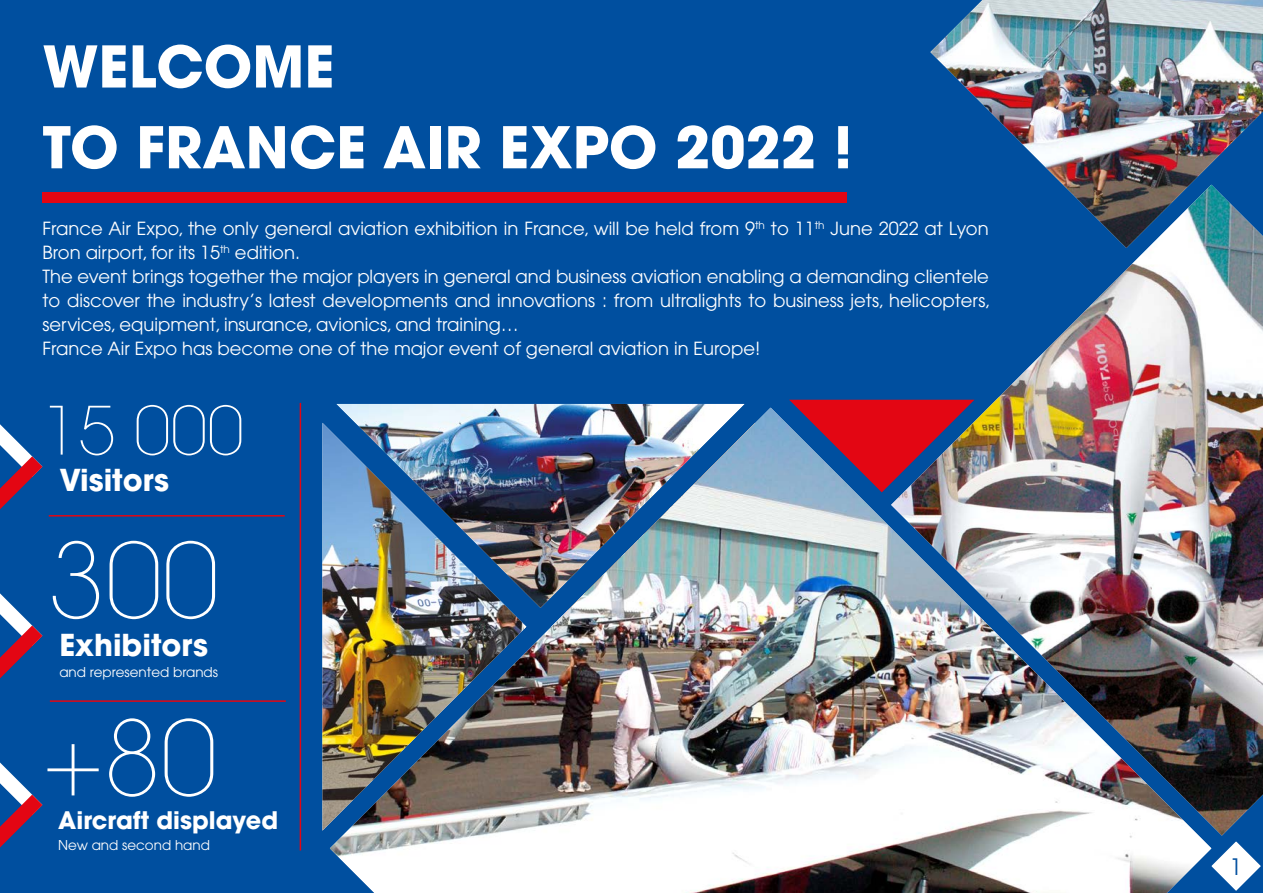
<style>
.page{position:relative;width:1263px;height:893px;background:#004f9f}
.page>*{position:absolute;margin:0;border:0;box-sizing:border-box;transform-origin:0 0}
.t1{font:200 102.3px "Avant Garde";color:#fff}
.t2{font:200 66px "Avant Garde";color:#fff}
.t3{font:700 57px/80.7px "Avant Garde";color:#fff}
.t4{font:700 30px "Avant Garde";color:#fff}
.t5{font:700 24px "Avant Garde";color:#fff}
.t6{font:22.5px "Avant Garde";color:#004f9f}
.t7{font:18px/24px "Avant Garde";color:#fff}
.t8{font:13.5px "Avant Garde";color:#fff}
</style>
<div class="page">
<img style="left:930px;top:0;width:333px;height:185px">
<svg style="left:0;top:593px;width:43px;height:85px"></svg>
<hr style="left:49px;top:515px;width:236px;height:1px;background:#e30613">
<hr style="left:50px;top:700px;width:236px;height:2px;background:#e30613">
<svg style="left:0;top:424px;width:43px;height:85px"></svg>
<svg style="left:0;top:762px;width:43px;height:85px"></svg>
<hr style="left:300px;top:403px;width:1px;height:447px;background:#e30613">
<svg style="left:1211px;top:841px;width:50px;height:50px"></svg>
<img style="left:322px;top:423px;width:8px;height:408px">
<img style="left:330px;top:408px;width:881px;height:485px">
<svg style="left:789px;top:400px;width:102px;height:92px"></svg>
<img style="left:891px;top:185px;width:372px;height:651px">
<div style="left:43px;top:192px;width:804px;height:11px;background:#e30613"></div>
<h3 class="t3" style="left:43px;top:26px;width:811px">WELCOME<br>TO FRANCE AIR EXPO 2022 !</h3>
<p class="t7" style="left:43px;top:217px;width:950px">France Air Expo, the only general aviation exhibition in France, will be held from 9<sup>th</sup> to 11<sup>th</sup> June 2022 at Lyon Bron airport, for its 15<sup>th</sup> edition.<br>The event brings together the major players in general and business aviation enabling a demanding clientele to discover the industry’s latest developments and innovations : from ultralights to business jets, helicopters, services, equipment, insurance, avionics, and training…<br>France Air Expo has become one of the major event of general aviation in Europe!</p>
<h2 class="t2" style="left:43px;top:392px;width:203px">15 000</h2>
<h3 class="t4" style="left:59px;top:461px;width:111px">Visitors</h3>
<h1 class="t1" style="left:49px;top:521px;width:172px">300</h1>
<h3 class="t4" style="left:59px;top:626px;width:150px">Exhibitors</h3>
<p class="t8" style="left:59px;top:664px;width:160px">and represented brands</p>
<h1 class="t1" style="left:42px;top:698px;width:177px">+80</h1>
<h3 class="t5" style="left:58px;top:804px;width:221px">Aircraft displayed</h3>
<p class="t8" style="left:58px;top:837px;width:153px">New and second hand</p>
<p class="t6" style="left:1230px;top:853px;width:14px">1</p>
</div>
